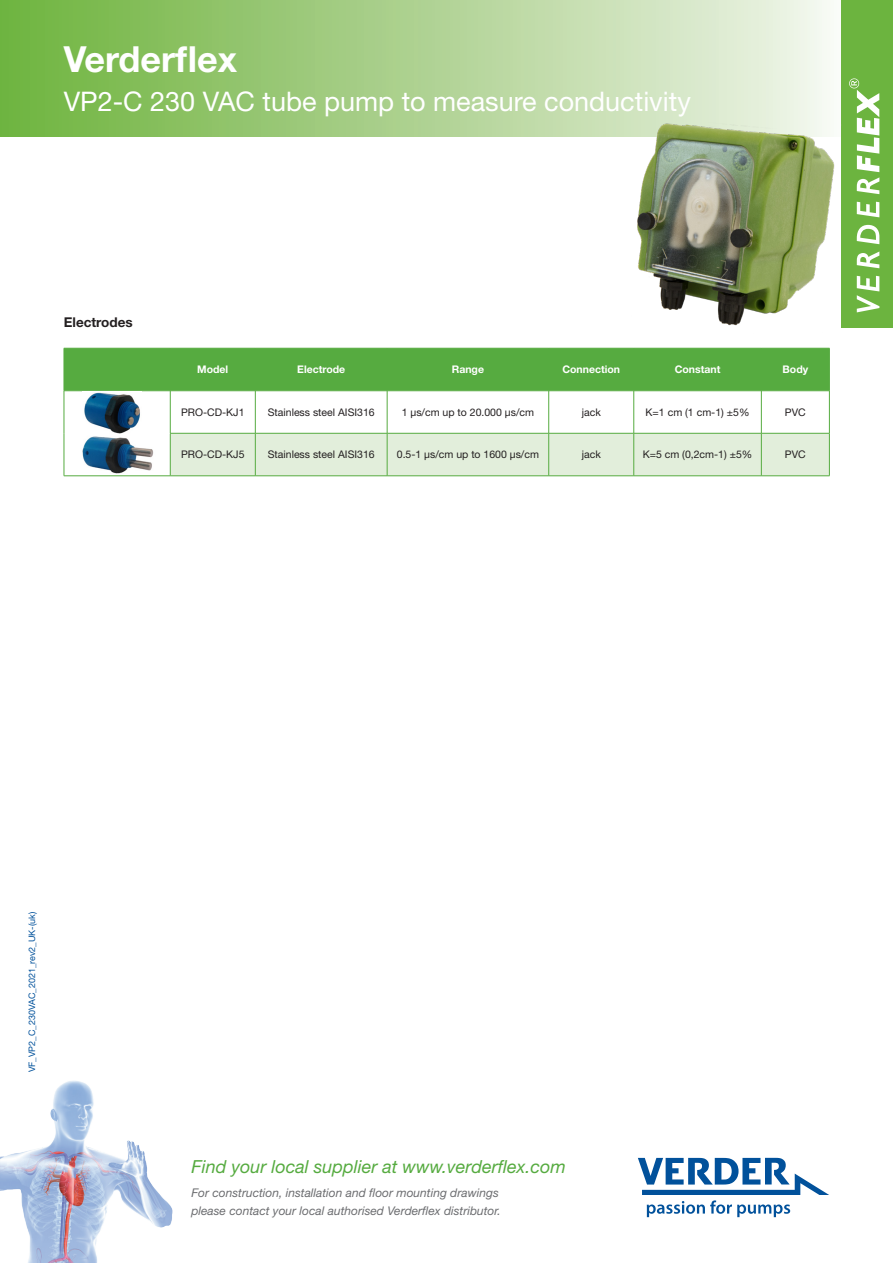
<style>
.page{position:relative;width:893px;height:1263px;background:#fff}
.page>*{position:absolute;margin:0;border:0;box-sizing:border-box;transform-origin:0 0}
._01_HeadingBold{font:700 36px "Helvetica Neue LT Std";color:#fff}
._01_HeadingBold-2{font:27px "Helvetica Neue LT Std";color:#fff}
._06_Adress{font:italic 18px "Helvetica Neue LT Std";color:#56ab40}
.t1{font:700 13.5px "Helvetica Neue LT Std";color:#231f20}
._06_Adress-2{font:italic 12px "Helvetica Neue LT Std";color:#6c6d70}
._12_tabel_groot{font:10.5px "Helvetica Neue LT Std";color:#231f20}
._13_tabel_groot_-_ko{font:700 10.5px "Helvetica Neue LT Std";color:#fff}
.t2{font:9px "Helvetica Neue LT Std";color:#01519b}
</style>
<div class="page">
<div style="left:0;top:0;width:893px;height:136px;background:linear-gradient(to right,#6db23b,#fafaf7)"></div>
<div style="left:842px;top:0;width:51px;height:327px;background:#6cb43f"></div>
<svg style="left:857px;top:276px;width:22px;height:36px"></svg>
<svg style="left:857px;top:251px;width:22px;height:17px"></svg>
<svg style="left:857px;top:225px;width:22px;height:19px"></svg>
<svg style="left:857px;top:202px;width:22px;height:15px"></svg>
<svg style="left:849px;top:78px;width:30px;height:116px"></svg>
<img style="left:618px;top:110px;width:224px;height:218px">
<div style="left:65px;top:349px;width:764px;height:41px;background:#56ab40"></div>
<svg style="left:65px;top:391px;width:764px;height:84px"></svg>
<div style="left:171px;top:434px;width:658px;height:41px;background:#e2eedb"></div>
<hr style="left:64px;top:348px;width:106px;height:1px;background:#56ab40">
<hr style="left:64px;top:348px;width:1px;height:43px;background:#56ab40">
<hr style="left:170px;top:348px;width:85px;height:1px;background:#56ab40">
<hr style="left:170px;top:348px;width:1px;height:43px;background:#56ab40">
<hr style="left:255px;top:348px;width:132px;height:1px;background:#56ab40">
<hr style="left:255px;top:348px;width:1px;height:43px;background:#56ab40">
<hr style="left:387px;top:348px;width:162px;height:1px;background:#56ab40">
<hr style="left:387px;top:348px;width:1px;height:43px;background:#56ab40">
<hr style="left:549px;top:348px;width:85px;height:1px;background:#56ab40">
<hr style="left:548px;top:348px;width:1px;height:43px;background:#56ab40">
<hr style="left:634px;top:348px;width:127px;height:1px;background:#56ab40">
<hr style="left:633px;top:348px;width:1px;height:43px;background:#56ab40">
<hr style="left:761px;top:348px;width:69px;height:1px;background:#56ab40">
<hr style="left:761px;top:348px;width:1px;height:43px;background:#56ab40">
<hr style="left:829px;top:348px;width:1px;height:43px;background:#56ab40">
<hr style="left:64px;top:390px;width:106px;height:1px;background:#56ab40">
<hr style="left:64px;top:391px;width:1px;height:42px;background:#56ab40">
<hr style="left:64px;top:433px;width:1px;height:43px;background:#56ab40">
<hr style="left:64px;top:475px;width:106px;height:1px;background:#56ab40">
<hr style="left:170px;top:390px;width:85px;height:1px;background:#56ab40">
<hr style="left:170px;top:391px;width:1px;height:42px;background:#56ab40">
<hr style="left:255px;top:390px;width:132px;height:1px;background:#56ab40">
<hr style="left:255px;top:391px;width:1px;height:42px;background:#56ab40">
<hr style="left:387px;top:390px;width:162px;height:1px;background:#56ab40">
<hr style="left:387px;top:391px;width:1px;height:42px;background:#56ab40">
<hr style="left:549px;top:390px;width:85px;height:1px;background:#56ab40">
<hr style="left:548px;top:391px;width:1px;height:42px;background:#56ab40">
<hr style="left:634px;top:390px;width:127px;height:1px;background:#56ab40">
<hr style="left:633px;top:391px;width:1px;height:42px;background:#56ab40">
<hr style="left:761px;top:390px;width:69px;height:1px;background:#56ab40">
<hr style="left:761px;top:391px;width:1px;height:42px;background:#56ab40">
<hr style="left:829px;top:391px;width:1px;height:42px;background:#56ab40">
<hr style="left:170px;top:433px;width:85px;height:1px;background:#56ab40">
<hr style="left:170px;top:433px;width:1px;height:43px;background:#56ab40">
<hr style="left:255px;top:433px;width:132px;height:1px;background:#56ab40">
<hr style="left:255px;top:433px;width:1px;height:43px;background:#56ab40">
<hr style="left:387px;top:433px;width:162px;height:1px;background:#56ab40">
<hr style="left:387px;top:433px;width:1px;height:43px;background:#56ab40">
<hr style="left:549px;top:433px;width:85px;height:1px;background:#56ab40">
<hr style="left:548px;top:433px;width:1px;height:43px;background:#56ab40">
<hr style="left:634px;top:433px;width:127px;height:1px;background:#56ab40">
<hr style="left:633px;top:433px;width:1px;height:43px;background:#56ab40">
<hr style="left:761px;top:433px;width:69px;height:1px;background:#56ab40">
<hr style="left:761px;top:433px;width:1px;height:43px;background:#56ab40">
<hr style="left:829px;top:433px;width:1px;height:43px;background:#56ab40">
<hr style="left:170px;top:475px;width:85px;height:1px;background:#56ab40">
<hr style="left:255px;top:475px;width:132px;height:1px;background:#56ab40">
<hr style="left:387px;top:475px;width:162px;height:1px;background:#56ab40">
<hr style="left:549px;top:475px;width:85px;height:1px;background:#56ab40">
<hr style="left:634px;top:475px;width:127px;height:1px;background:#56ab40">
<hr style="left:761px;top:475px;width:69px;height:1px;background:#56ab40">
<svg style="left:638px;top:1158px;width:191px;height:59px"></svg>
<img style="left:0;top:1081px;width:173px;height:182px">
<img style="left:82px;top:391px;width:60px;height:44px">
<img style="left:80px;top:435px;width:75px;height:39px">
<p class="_01_HeadingBold" style="left:64px;top:37px;width:175px">Verderflex</p>
<p class="_01_HeadingBold-2" style="left:64px;top:85px;width:628px">VP2-C 230 VAC tube pump to measure conductivity</p>
<p class="t1" style="left:64px;top:314px;width:70px">Electrodes</p>
<p class="_13_tabel_groot_-_ko" style="left:197px;top:363px;width:33px">Model</p>
<p class="_13_tabel_groot_-_ko" style="left:297px;top:363px;width:50px">Electrode</p>
<p class="_13_tabel_groot_-_ko" style="left:452px;top:363px;width:34px">Range</p>
<p class="_13_tabel_groot_-_ko" style="left:562px;top:363px;width:59px">Connection</p>
<p class="_13_tabel_groot_-_ko" style="left:675px;top:363px;width:47px">Constant</p>
<p class="_13_tabel_groot_-_ko" style="left:782px;top:363px;width:27px">Body</p>
<p class="_12_tabel_groot" style="left:181px;top:406px;width:65px">PRO-CD-KJ1</p>
<p class="_12_tabel_groot" style="left:268px;top:406px;width:108px">Stainless steel AISI316</p>
<p class="_12_tabel_groot" style="left:402px;top:406px;width:134px">1 μs/cm up to 20.000 μs/cm</p>
<p class="_12_tabel_groot" style="left:582px;top:406px;width:21px">jack</p>
<p class="_12_tabel_groot" style="left:646px;top:406px;width:105px">K=1 cm (1 cm-1) ±5%</p>
<p class="_12_tabel_groot" style="left:785px;top:406px;width:22px">PVC</p>
<p class="_12_tabel_groot" style="left:181px;top:448px;width:65px">PRO-CD-KJ5</p>
<p class="_12_tabel_groot" style="left:268px;top:448px;width:108px">Stainless steel AISI316</p>
<p class="_12_tabel_groot" style="left:397px;top:448px;width:144px">0.5-1 μs/cm up to 1600 μs/cm</p>
<p class="_12_tabel_groot" style="left:582px;top:448px;width:21px">jack</p>
<p class="_12_tabel_groot" style="left:643px;top:448px;width:111px">K=5 cm (0,2cm-1) ±5%</p>
<p class="_12_tabel_groot" style="left:785px;top:448px;width:22px">PVC</p>
<p class="t2" style="left:27px;top:1072px;width:162px;rotate:-90deg">VF_VP2_C_230VAC_2021_rev2_UK-(uk)</p>
<p class="_06_Adress" style="left:191px;top:1156px;width:376px">Find your local supplier at www.verderflex.com</p>
<p class="_06_Adress-2" style="left:191px;top:1185px;width:309px">For construction, installation and floor mounting drawings</p>
<p class="_06_Adress-2" style="left:191px;top:1203px;width:311px">please contact your local authorised Verderflex distributor.</p>
</div>
